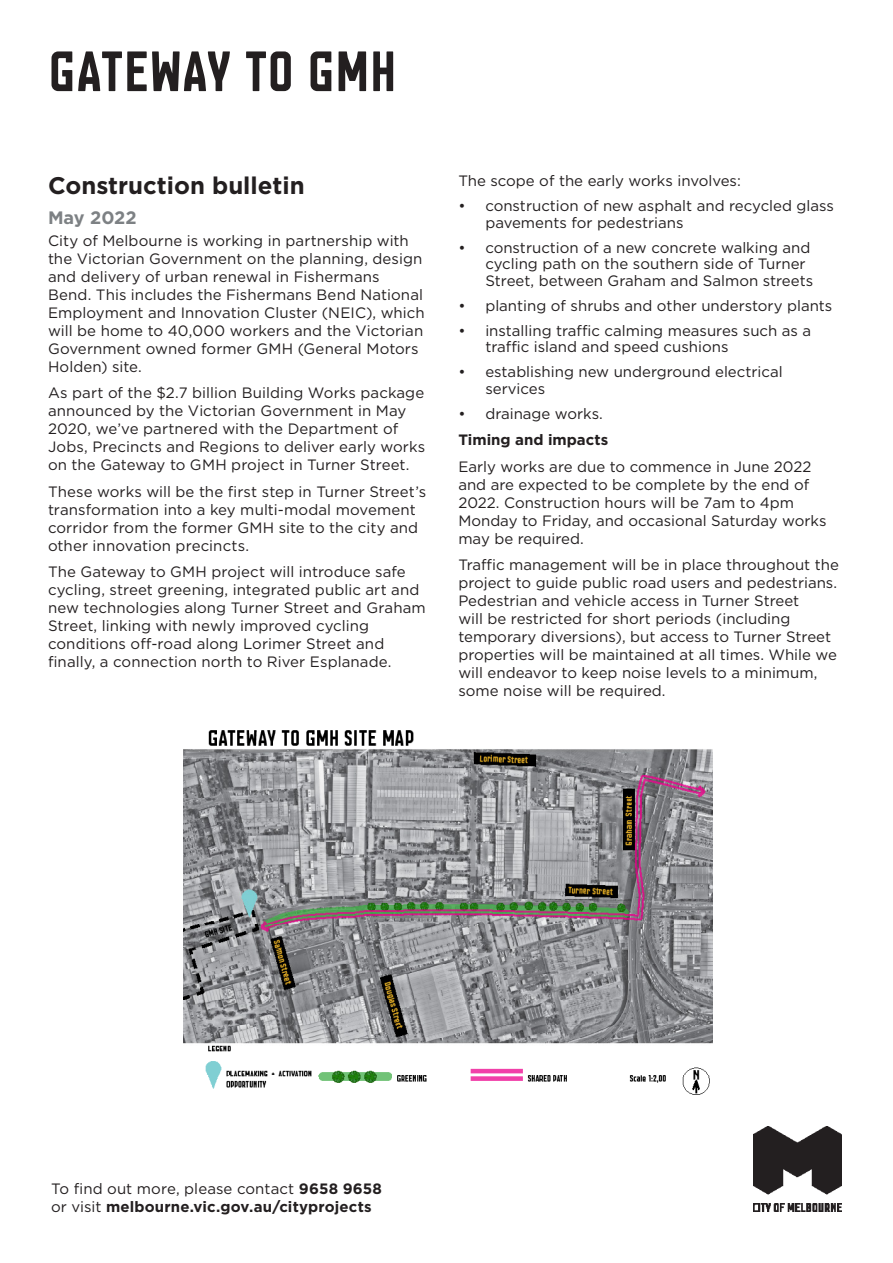
<style>
.page{position:relative;width:893px;height:1263px;background:#fff}
.page>*{position:absolute;margin:0;border:0;box-sizing:border-box;transform-origin:0 0}
.t1{font:60px "Co M";color:#231f20}
.t2{font:700 24px "Gotham";color:#231f20}
.t3{font:700 18px "Gotham";color:#7d8184}
.Body_text{font:15px/18px "Gotham";color:#231f20}
.Contact_info{font:700 15px/18px "Gotham";letter-spacing:.01em;color:#231f20}
.Body_text-2{font:700 15px "Gotham";color:#231f20}
.s1{font-weight:400}
</style>
<div class="page">
<img style="left:183px;top:730px;width:529px;height:365px">
<img style="left:754px;top:1127px;width:88px;height:85px">
<h2 class="t1" style="left:48px;top:28px;width:350px">GATEWAY TO GMH</h2>
<h3 class="t2" style="left:48px;top:169px;width:258px">Construction bulletin</h3>
<h4 class="t3" style="left:48px;top:205px;width:90px">May 2022</h4>
<p class="Body_text" style="left:48px;top:231px;width:378px">City of Melbourne is working in partnership with the Victorian Government on the planning, design and delivery of urban renewal in Fishermans Bend. This includes the Fishermans Bend National Employment and Innovation Cluster (NEIC), which will be home to 40,000 workers and the Victorian Government owned former GMH (General Motors Holden) site.</p>
<p class="Body_text" style="left:48px;top:384px;width:379px">As part of the $2.7 billion Building Works package announced by the Victorian Government in May 2020, we’ve partnered with the Department of Jobs, Precincts and Regions to deliver early works on the Gateway to GMH project in Turner Street.</p>
<p class="Body_text" style="left:48px;top:482px;width:380px">These works will be the first step in Turner Street’s transformation into a key multi-modal movement corridor from the former GMH site to the city and other innovation precincts.</p>
<p class="Body_text" style="left:48px;top:563px;width:379px">The Gateway to GMH project will introduce safe cycling, street greening, integrated public art and new technologies along Turner Street and Graham Street, linking with newly improved cycling conditions off-road along Lorimer Street and finally, a connection north to River Esplanade.</p>
<p class="Body_text" style="left:458px;top:172px;width:284px">The scope of the early works involves:</p>
<p class="Body_text" style="left:485px;top:197px;width:350px;line-height:16.5px;text-indent:-27px">• construction of new asphalt and recycled glass pavements for pedestrians</p>
<p class="Body_text" style="left:485px;top:239px;width:329px;line-height:16.5px;text-indent:-27px">• construction of a new concrete walking and cycling path on the southern side of Turner<br>Street, between Graham and Salmon streets</p>
<p class="Body_text" style="left:458px;top:296px;width:376px">• planting of shrubs and other understory plants</p>
<p class="Body_text" style="left:485px;top:322px;width:327px;line-height:16.5px;text-indent:-27px">• installing traffic calming measures such as a traffic island and speed cushions</p>
<p class="Body_text" style="left:485px;top:363px;width:299px;line-height:16.5px;text-indent:-27px">• establishing new underground electrical services</p>
<p class="Body_text" style="left:458px;top:404px;width:146px">• drainage works.</p>
<p class="Body_text-2" style="left:458px;top:430px;width:151px">Timing and impacts</p>
<p class="Body_text" style="left:458px;top:457px;width:370px">Early works are due to commence in June 2022 and are expected to be complete by the end of 2022. Construction hours will be 7am to 4pm Monday to Friday, and occasional Saturday works may be required.</p>
<p class="Body_text" style="left:458px;top:556px;width:382px">Traffic management will be in place throughout the project to guide public road users and pedestrians.<br>Pedestrian and vehicle access in Turner Street<br>will be restricted for short periods (including temporary diversions), but access to Turner Street properties will be maintained at all times. While we will endeavor to keep noise levels to a minimum, some noise will be required.</p>
<p class="Contact_info" style="left:51px;top:1179px;width:332px"><span class="s1">To find out more, please contact</span> 9658 9658 <span class="s1">or visit</span> melbourne.vic.gov.au/cityprojects</p>
</div>
